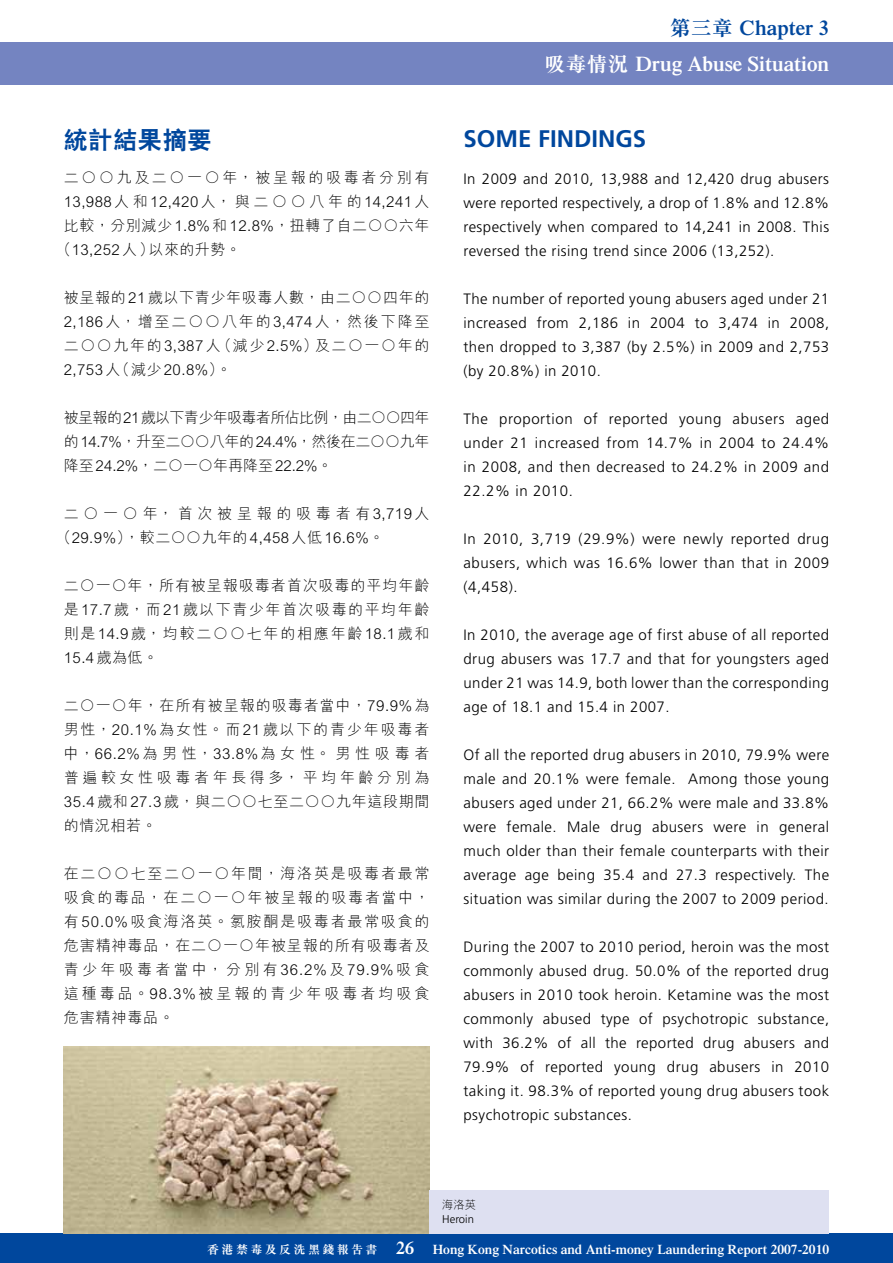
<style>
.page{position:relative;width:893px;height:1263px;background:#fff}
.page>*{position:absolute;margin:0;border:0;box-sizing:border-box;transform-origin:0 0}
.t1{font:700 24px "Frutiger LT Std";color:#00479d}
.t2{font:800 24px "C Hei 2 HK";letter-spacing:.03em;color:#00479d}
.t3{font:600 21px "Times LT Std";color:#fff}
.t4{font:600 21px "Times LT Std";color:#00479d}
.t5{font:300 15px/24px "Frutiger LT Std";letter-spacing:.03em;color:#000;text-align:justify}
.t6{font:300 15px/24px "M Hei HK";letter-spacing:.105em;color:#000;text-align:justify}
.t7{font:300 15px/24px "M Hei HK";letter-spacing:.155em;color:#000}
.t8{font:300 15px "M Hei HK";letter-spacing:.03em;color:#000}
.t9{font:300 15px "M Hei HK";letter-spacing:.04em;color:#000}
.t10{font:300 15px "M Hei HK";letter-spacing:.175em;color:#000}
.t11{font:600 13.5px "Times LT Std";color:#fff}
.t12{font:300 11.25px "Frutiger LT Std";color:#000}
.t13{font:300 11.25px "M Hei HK";color:#000}
.s1{font-family:"M Sung HK";font-weight:700}
.s2{font-family:"M Sung HK";font-weight:700;font-size:12px}
.s3{font-size:18px}
</style>
<div class="page">
<div style="left:0;top:43px;width:893px;height:42px;background:#7484c1"></div>
<div style="left:0;top:1233px;width:893px;height:30px;background:#00479d"></div>
<img style="left:64px;top:1046px;width:365px;height:187px">
<div style="left:429px;top:1190px;width:400px;height:43px;background:#dee0f1"></div>
<h2 class="t4" style="left:670px;top:15px;width:161px"><span class="s1">第三章</span> Chapter 3</h2>
<h1 class="t2" style="left:64px;top:124px;width:149px">統計結果摘要</h1>
<p class="t10" style="left:64px;top:167px;width:367px">二○○九及二○一○年，被呈報的吸毒者分別有</p>
<p class="t8" style="left:64px;top:191px;width:367px">13,988 人和 12,420 人，與二 ○ ○ 八年的 14,241 人</p>
<p class="t9" style="left:64px;top:215px;width:367px">比較，分別減少 1.8% 和 12.8%，扭轉了自二○○六年</p>
<p class="t8" style="left:56px;top:239px;width:186px">（13,252 人）以來的升勢。</p>
<p class="t6" style="left:64px;top:285px;width:367px">被呈報的21歲以下青少年吸毒人數，由二○○四年的2,186人，增至二○○八年的3,474人，然後下降至二○○九年的3,387人（減少2.5%）及二○一○年的2,753 人（減少 20.8%）。</p>
<p class="t6" style="left:64px;top:405px;width:367px">被呈報的21歲以下青少年吸毒者所佔比例，由二○○四年的14.7%，升至二○○八年的24.4%，然後在二○○九年降至24.2%，二○一○年再降至22.2%。</p>
<p class="t7" style="left:56px;top:501px;width:375px;text-indent:8px">二○一○年，首次被呈報的吸毒者有3,719人（29.9%），較二○○九年的 4,458 人低 16.6%。</p>
<p class="t6" style="left:64px;top:573px;width:367px">二○一○年，所有被呈報吸毒者首次吸毒的平均年齡是17.7歲，而21歲以下青少年首次吸毒的平均年齡則是14.9歲，均較二○○七年的相應年齡18.1歲和15.4 歲為低。</p>
<p class="t6" style="left:64px;top:693px;width:367px">二○一○年，在所有被呈報的吸毒者當中，79.9%為男性，20.1%為女性。而21歲以下的青少年吸毒者中，66.2% 為男性，33.8% 為女性。男性吸毒者普遍較女性吸毒者年長得多，平均年齡分別為35.4 歲和 27.3 歲，與二○○七至二○○九年這段期間的情況相若。</p>
<p class="t6" style="left:64px;top:861px;width:367px">在二○○七至二○一○年間，海洛英是吸毒者最常吸食的毒品，在二○一○年被呈報的吸毒者當中，有50.0%吸食海洛英。氯胺酮是吸毒者最常吸食的危害精神毒品，在二○一○年被呈報的所有吸毒者及青少年吸毒者當中，分別有36.2%及79.9%吸食這種毒品。98.3%被呈報的青少年吸毒者均吸食危害精神毒品。</p>
<h2 class="t3" style="left:544px;top:51px;width:286px"><span class="s1">吸毒情況</span> Drug Abuse Situation</h2>
<h1 class="t1" style="left:463px;top:125px;width:184px">SOME FINDINGS</h1>
<p class="t5" style="left:463px;top:167px;width:367px">In 2009 and 2010, 13,988 and 12,420 drug abusers were reported respectively, a drop of 1.8% and 12.8% respectively when compared to 14,241 in 2008. This reversed the rising trend since 2006 (13,252).</p>
<p class="t5" style="left:463px;top:287px;width:367px">The number of reported young abusers aged under 21 increased from 2,186 in 2004 to 3,474 in 2008, then dropped to 3,387 (by 2.5%) in 2009 and 2,753 (by 20.8%) in 2010.</p>
<p class="t5" style="left:463px;top:407px;width:367px">The proportion of reported young abusers aged under 21 increased from 14.7% in 2004 to 24.4% in 2008, and then decreased to 24.2% in 2009 and 22.2% in 2010.</p>
<p class="t5" style="left:463px;top:527px;width:367px">In 2010, 3,719 (29.9%) were newly reported drug abusers, which was 16.6% lower than that in 2009 (4,458).</p>
<p class="t5" style="left:463px;top:623px;width:367px">In 2010, the average age of first abuse of all reported drug abusers was 17.7 and that for youngsters aged under 21 was 14.9, both lower than the corresponding age of 18.1 and 15.4 in 2007.</p>
<p class="t5" style="left:463px;top:743px;width:367px">Of all the reported drug abusers in 2010, 79.9% were male and 20.1% were female. Among those young abusers aged under 21, 66.2% were male and 33.8% were female. Male drug abusers were in general much older than their female counterparts with their average age being 35.4 and 27.3 respectively. The situation was similar during the 2007 to 2009 period.</p>
<p class="t5" style="left:463px;top:935px;width:367px">During the 2007 to 2010 period, heroin was the most commonly abused drug. 50.0% of the reported drug abusers in 2010 took heroin. Ketamine was the most commonly abused type of psychotropic substance, with 36.2% of all the reported drug abusers and 79.9% of reported young drug abusers in 2010 taking it. 98.3% of reported young drug abusers took psychotropic substances.</p>
<p class="t13" style="left:442px;top:1196px;width:35px">海洛英</p>
<p class="t12" style="left:442px;top:1212px;width:33px">Heroin</p>
<p class="t11" style="left:207px;top:1241px;width:623px"><span class="s2">香港禁毒及反洗黑錢報告書</span> <span class="s3">26</span> Hong Kong Narcotics and Anti-money Laundering Report 2007-2010</p>
</div>
